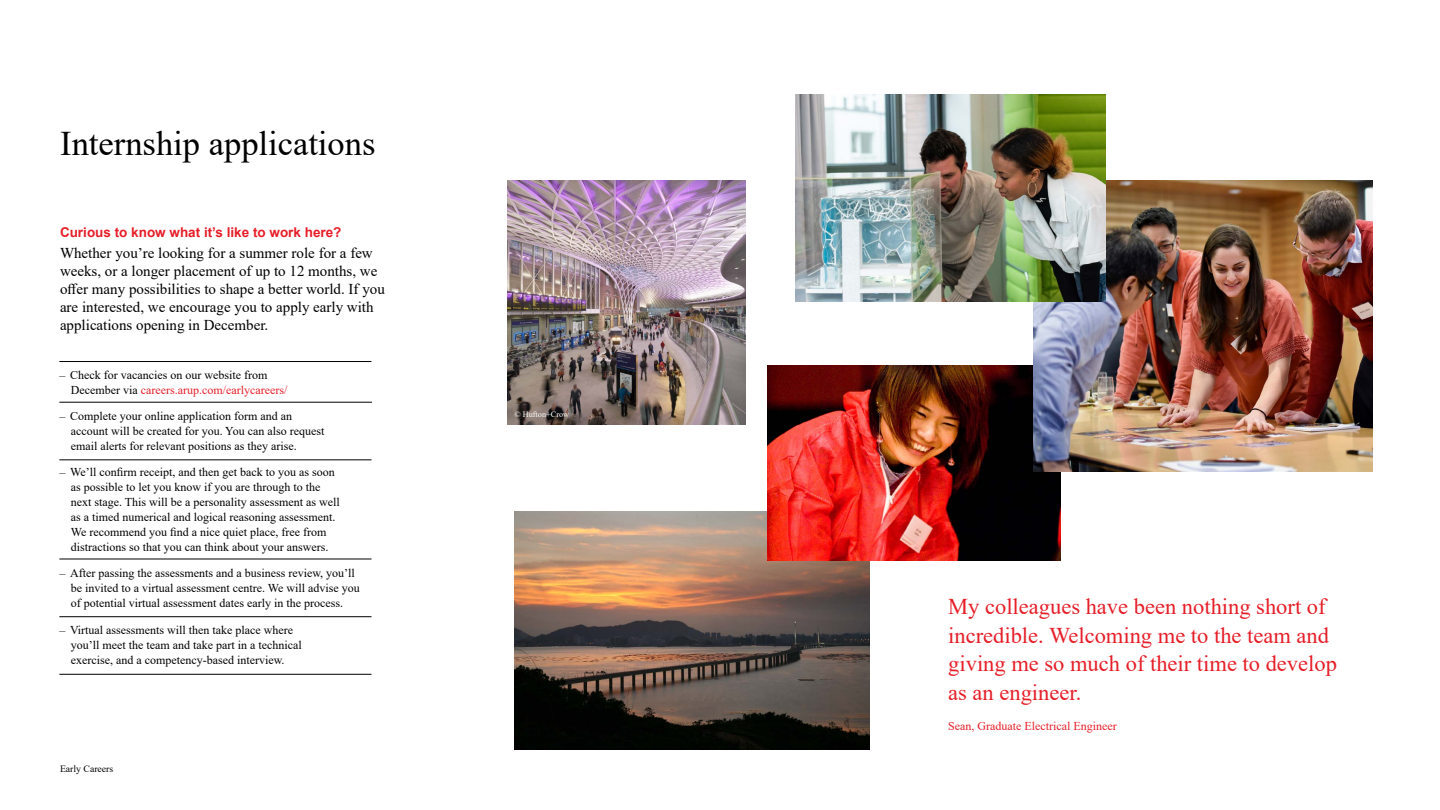
<style>
.page{position:relative;width:1440px;height:810px;background:#fff}
.page>*{position:absolute;margin:0;border:0;box-sizing:border-box;transform-origin:0 0}
.t1{font:34.5px "Times New Roman";color:#000}
.t2{font:22.5px/28.5px "Times New Roman";color:#e61e28}
.t3{font:15px/18px "Times New Roman";color:#000}
.t4{font:700 13.5px "Arial";color:#e61e28}
.t5{font:12px/15px "Times New Roman";color:#000}
.t6{font:12px "Times New Roman";color:#e61e28}
.t7{font:9.75px "Times New Roman";color:#000}
.t8{font:8.25px "Times New Roman";color:#fff}
.s1{color:#e61e28}
</style>
<div class="page">
<img style="left:514px;top:512px;width:356px;height:238px">
<img style="left:767px;top:366px;width:293px;height:194px">
<img style="left:1034px;top:180px;width:339px;height:292px">
<img style="left:795px;top:95px;width:310px;height:207px">
<hr style="left:59px;top:402px;width:313px;height:1px;background:#000">
<hr style="left:59px;top:361px;width:313px;height:1px;background:#000">
<hr style="left:59px;top:674px;width:313px;height:1px;background:#000">
<hr style="left:59px;top:459px;width:313px;height:1px;background:#000">
<hr style="left:59px;top:559px;width:313px;height:1px;background:#000">
<hr style="left:59px;top:616px;width:313px;height:1px;background:#000">
<img style="left:508px;top:180px;width:238px;height:245px">
<h1 class="t1" style="left:60px;top:119px;width:317px">Internship applications</h1>
<p class="t4" style="left:60px;top:223px;width:283px">Curious to know what it’s like to work here?</p>
<p class="t3" style="left:60px;top:244px;width:326px">Whether you’re looking for a summer role for a few weeks, or a longer placement of up to 12 months, we offer many possibilities to shape a better world. If you are interested, we encourage you to apply early with applications opening in December.</p>
<p class="t5" style="left:71px;top:367px;width:218px;text-indent:-11px">– Check for vacancies on our website from<br>December via <span class="s1">careers.arup.com/earlycareers/</span></p>
<p class="t5" style="left:71px;top:408px;width:255px;text-indent:-11px">– Complete your online application form and an account will be created for you. You can also request email alerts for relevant positions as they arise.</p>
<p class="t5" style="left:71px;top:464px;width:271px;text-indent:-11px">– We’ll confirm receipt, and then get back to you as soon as possible to let you know if you are through to the next stage. This will be a personality assessment as well as a timed numerical and logical reasoning assessment.<br>We recommend you find a nice quiet place, free from distractions so that you can think about your answers.</p>
<p class="t5" style="left:71px;top:565px;width:291px;text-indent:-11px">– After passing the assessments and a business review, you’ll be invited to a virtual assessment centre. We will advise you of potential virtual assessment dates early in the process.</p>
<p class="t5" style="left:71px;top:622px;width:232px;text-indent:-11px">– Virtual assessments will then take place where you’ll meet the team and take part in a technical exercise, and a competency-based interview.</p>
<p class="t7" style="left:60px;top:762px;width:55px">Early Careers</p>
<p class="t8" style="left:514px;top:408px;width:56px">© Hufton+Crow</p>
<h2 class="t2" style="left:948px;top:592px;width:390px">My colleagues have been nothing short of incredible. Welcoming me to the team and giving me so much of their time to develop as an engineer.</h2>
<p class="t6" style="left:948px;top:717px;width:170px">Sean, Graduate Electrical Engineer</p>
</div>
